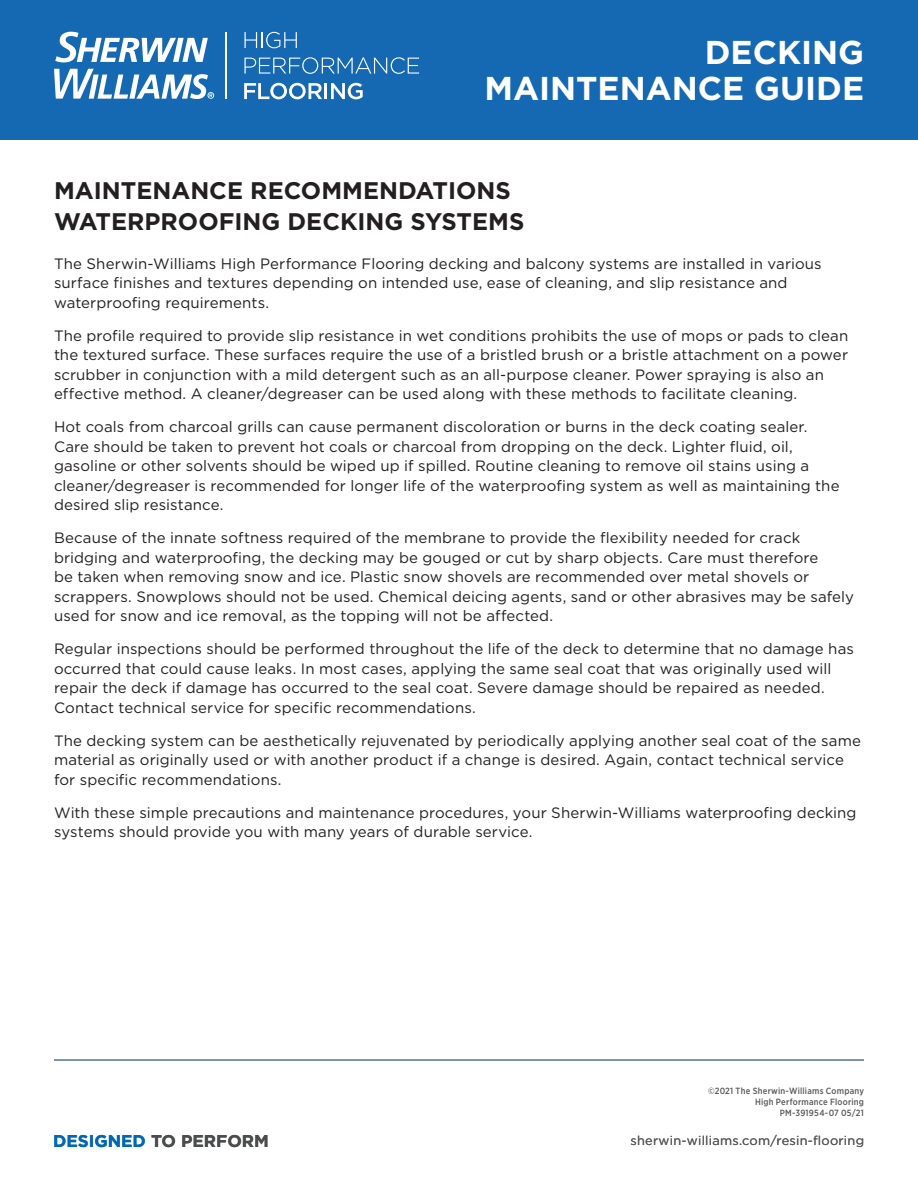
<style>
.page{position:relative;width:918px;height:1188px;background:#fff}
.page>*{position:absolute;margin:0;border:0;box-sizing:border-box;transform-origin:0 0}
.t1{font:700 33px/36px "Gotham";color:#fff;text-align:right}
.t2{font:700 24px/31.5px "Gotham";color:#231f20}
.t3{font:700 16.95px "Gotham";color:#4b4c4d}
.t4{font:15px/19.5px "Gotham";letter-spacing:.005em;color:#231f20}
.t5{font:12.75px "Gotham";letter-spacing:.02em;color:#57585a}
.t6{font:500 9px/10.8px "Gotham Narrow";letter-spacing:.025em;color:#57585a;text-align:right}
.s1{color:#0168b3}
</style>
<div class="page">
<div style="left:0;top:0;width:918px;height:140px;background:#1568b2"></div>
<svg style="left:244px;top:32px;width:53px;height:16px"></svg>
<svg style="left:244px;top:57px;width:175px;height:17px"></svg>
<svg style="left:244px;top:83px;width:119px;height:16px"></svg>
<hr style="left:226px;top:32px;width:1px;height:67px;background:#fff">
<svg style="left:55px;top:32px;width:153px;height:30px"></svg>
<svg style="left:54px;top:69px;width:160px;height:30px"></svg>
<hr style="left:54px;top:1059px;width:810px;height:2px;background:#768ea8">
<h1 class="t1" style="left:484px;top:34px;width:381px">DECKING<br>MAINTENANCE GUIDE</h1>
<h2 class="t2" style="left:54px;top:174px;width:472px">MAINTENANCE RECOMMENDATIONS<br>WATERPROOFING DECKING SYSTEMS</h2>
<p class="t4" style="left:54px;top:253px;width:769px">The Sherwin-Williams High Performance Flooring decking and balcony systems are installed in various surface finishes and textures depending on intended use, ease of cleaning, and slip resistance and waterproofing requirements.</p>
<p class="t4" style="left:54px;top:325px;width:796px">The profile required to provide slip resistance in wet conditions prohibits the use of mops or pads to clean the textured surface. These surfaces require the use of a bristled brush or a bristle attachment on a power scrubber in conjunction with a mild detergent such as an all-purpose cleaner. Power spraying is also an effective method. A cleaner/degreaser can be used along with these methods to facilitate cleaning.</p>
<p class="t4" style="left:54px;top:417px;width:787px">Hot coals from charcoal grills can cause permanent discoloration or burns in the deck coating sealer.<br>Care should be taken to prevent hot coals or charcoal from dropping on the deck. Lighter fluid, oil, gasoline or other solvents should be wiped up if spilled. Routine cleaning to remove oil stains using a cleaner/degreaser is recommended for longer life of the waterproofing system as well as maintaining the desired slip resistance.</p>
<p class="t4" style="left:54px;top:528px;width:802px">Because of the innate softness required of the membrane to provide the flexibility needed for crack bridging and waterproofing, the decking may be gouged or cut by sharp objects. Care must therefore<br>be taken when removing snow and ice. Plastic snow shovels are recommended over metal shovels or scrappers. Snowplows should not be used. Chemical deicing agents, sand or other abrasives may be safely used for snow and ice removal, as the topping will not be affected.</p>
<p class="t4" style="left:54px;top:639px;width:801px">Regular inspections should be performed throughout the life of the deck to determine that no damage has occurred that could cause leaks. In most cases, applying the same seal coat that was originally used will repair the deck if damage has occurred to the seal coat. Severe damage should be repaired as needed.<br>Contact technical service for specific recommendations.</p>
<p class="t4" style="left:54px;top:730px;width:809px">The decking system can be aesthetically rejuvenated by periodically applying another seal coat of the same material as originally used or with another product if a change is desired. Again, contact technical service for specific recommendations.</p>
<p class="t4" style="left:54px;top:802px;width:804px">With these simple precautions and maintenance procedures, your Sherwin-Williams waterproofing decking systems should provide you with many years of durable service.</p>
<p class="t6" style="left:708px;top:1086px;width:157px">©2021 The Sherwin-Williams Company<br>High Performance Flooring<br>PM-391954-07 05/21</p>
<p class="t3" style="left:53px;top:1129px;width:217px"><span class="s1">DESIGNED</span> TO PERFORM</p>
<p class="t5" style="left:631px;top:1132px;width:235px">sherwin-williams.com/resin-flooring</p>
</div>
